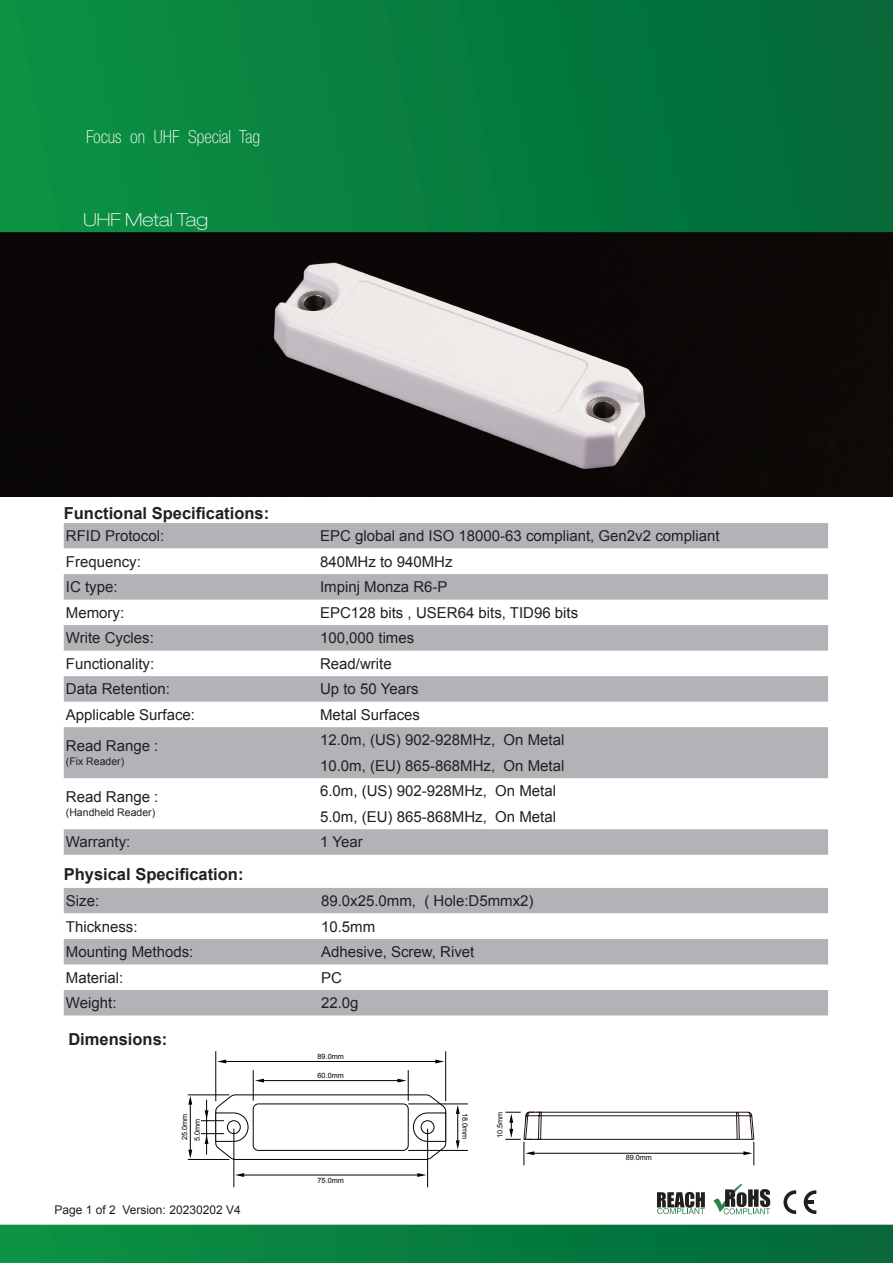
<style>
.page{position:relative;width:893px;height:1263px;background:#fff}
.page>*{position:absolute;margin:0;border:0;box-sizing:border-box;transform-origin:0 0}
.t1{font:100 condensed 18px "Helvetica Neue LT Pro";color:#fff}
.t2{font:100 expanded 18px "Helvetica Neue LT Pro";color:#fff}
.t3{font:700 16.5px "Arial";color:#231f20}
.t4{font:15px/25.5px "Arial";color:#231f20}
.t5{font:12px "Arial";color:#231f20}
.t6{font:10.5px "Arial";color:#231f20}
.t7{font:7.35px/12.5px "Arial";color:#030303}
</style>
<div class="page">
<img style="left:0;top:232px;width:893px;height:265px">
<svg style="left:0;top:0;width:893px;height:232px;background:#067d3e"></svg>
<svg style="left:0;top:1225px;width:893px;height:38px;background:#067d3e"></svg>
<div style="left:64px;top:523px;width:764px;height:26px;background:#b2b3b7"></div>
<svg style="left:64px;top:574px;width:764px;height:281px;fill:#b2b3b7"></svg>
<div style="left:64px;top:888px;width:764px;height:127px;background:#b2b3b7"></div>
<svg style="left:64px;top:913px;width:764px;height:77px"></svg>
<div style="left:64px;top:939px;width:764px;height:25px;background:#b2b3b7"></div>
<svg style="left:783px;top:1190px;width:13px;height:24px"></svg>
<svg style="left:804px;top:1190px;width:12px;height:24px"></svg>
<svg style="left:713px;top:1184px;width:57px;height:30px"></svg>
<svg style="left:657px;top:1192px;width:48px;height:22px"></svg>
<svg style="left:417px;top:1173px;width:9px;height:4px"></svg>
<svg style="left:235px;top:1173px;width:9px;height:4px"></svg>
<hr style="left:427px;top:1128px;width:1px;height:59px;background:#030303">
<hr style="left:239px;top:1175px;width:183px;height:1px;background:#030303">
<hr style="left:234px;top:1128px;width:1px;height:59px;background:#030303">
<svg style="left:435px;top:1059px;width:9px;height:4px"></svg>
<svg style="left:217px;top:1059px;width:9px;height:4px"></svg>
<hr style="left:445px;top:1051px;width:1px;height:50px;background:#030303">
<hr style="left:222px;top:1061px;width:217px;height:1px;background:#030303">
<hr style="left:215px;top:1051px;width:1px;height:50px;background:#030303">
<svg style="left:188px;top:1150px;width:4px;height:9px"></svg>
<svg style="left:188px;top:1095px;width:4px;height:10px"></svg>
<hr style="left:188px;top:1159px;width:41px;height:1px;background:#030303">
<hr style="left:190px;top:1100px;width:1px;height:55px;background:#030303">
<hr style="left:188px;top:1094px;width:41px;height:1px;background:#030303">
<svg style="left:397px;top:1079px;width:9px;height:3px"></svg>
<svg style="left:255px;top:1079px;width:9px;height:3px"></svg>
<hr style="left:408px;top:1070px;width:1px;height:31px;background:#030303">
<hr style="left:259px;top:1080px;width:143px;height:1px;background:#030303">
<hr style="left:253px;top:1070px;width:1px;height:31px;background:#030303">
<svg style="left:456px;top:1105px;width:4px;height:9px"></svg>
<svg style="left:456px;top:1140px;width:4px;height:9px"></svg>
<hr style="left:408px;top:1104px;width:60px;height:1px;background:#030303">
<hr style="left:457px;top:1109px;width:1px;height:36px;background:#030303">
<hr style="left:408px;top:1150px;width:60px;height:1px;background:#030303">
<svg style="left:201px;top:1094px;width:245px;height:66px"></svg>
<svg style="left:505px;top:1111px;width:250px;height:54px"></svg>
<p class="t1" style="left:86px;top:127px;width:175px">Focus on UHF Special Tag</p>
<p class="t2" style="left:83px;top:208px;width:126px">UHF Metal Tag</p>
<p class="t3" style="left:64px;top:502px;width:207px">Functional Specifications:</p>
<p class="t4" style="left:66px;top:523px;width:100px">RFID Protocol:</p>
<p class="t4" style="left:320px;top:523px;width:401px">EPC global and ISO 18000-63 compliant, Gen2v2 compliant</p>
<p class="t4" style="left:66px;top:549px;width:77px">Frequency:</p>
<p class="t4" style="left:320px;top:549px;width:134px">840MHz to 940MHz</p>
<p class="t4" style="left:66px;top:574px;width:53px">IC type:</p>
<p class="t4" style="left:320px;top:574px;width:129px">Impinj Monza R6-P</p>
<p class="t4" style="left:66px;top:600px;width:60px">Memory:</p>
<p class="t4" style="left:320px;top:600px;width:260px">EPC128 bits , USER64 bits, TID96 bits</p>
<p class="t4" style="left:66px;top:625px;width:90px">Write Cycles:</p>
<p class="t4" style="left:320px;top:625px;width:96px">100,000 times</p>
<p class="t4" style="left:66px;top:651px;width:90px">Functionality:</p>
<p class="t4" style="left:320px;top:651px;width:73px">Read/write</p>
<p class="t4" style="left:66px;top:676px;width:106px">Data Retention:</p>
<p class="t4" style="left:320px;top:676px;width:100px">Up to 50 Years</p>
<p class="t4" style="left:66px;top:702px;width:131px">Applicable Surface:</p>
<p class="t4" style="left:320px;top:702px;width:102px">Metal Surfaces</p>
<p class="t4" style="left:66px;top:733px;width:94px">Read Range :</p>
<p class="t6" style="left:66px;top:755px;width:60px">(Fix Reader)</p>
<p class="t4" style="left:320px;top:727px;width:246px">12.0m, (US) 902-928MHz, On Metal<br>10.0m, (EU) 865-868MHz, On Metal</p>
<p class="t4" style="left:66px;top:784px;width:94px">Read Range :</p>
<p class="t6" style="left:66px;top:806px;width:91px">(Handheld Reader)</p>
<p class="t4" style="left:320px;top:778px;width:237px">6.0m, (US) 902-928MHz, On Metal<br>5.0m, (EU) 865-868MHz, On Metal</p>
<p class="t4" style="left:66px;top:829px;width:66px">Warranty:</p>
<p class="t4" style="left:320px;top:829px;width:44px">1 Year</p>
<p class="t3" style="left:64px;top:863px;width:181px">Physical Specification:</p>
<p class="t4" style="left:66px;top:888px;width:35px">Size:</p>
<p class="t4" style="left:321px;top:888px;width:214px">89.0x25.0mm, ( Hole:D5mmx2)</p>
<p class="t4" style="left:66px;top:914px;width:73px">Thickness:</p>
<p class="t4" style="left:321px;top:914px;width:56px">10.5mm</p>
<p class="t4" style="left:66px;top:939px;width:129px">Mounting Methods:</p>
<p class="t4" style="left:321px;top:939px;width:155px">Adhesive, Screw, Rivet</p>
<p class="t4" style="left:66px;top:965px;width:59px">Material:</p>
<p class="t4" style="left:321px;top:965px;width:22px">PC</p>
<p class="t4" style="left:66px;top:990px;width:52px">Weight:</p>
<p class="t4" style="left:321px;top:990px;width:39px">22.0g</p>
<p class="t3" style="left:68px;top:1029px;width:101px">Dimensions:</p>
<p class="t7" style="left:179px;top:1141px;width:28px;rotate:-90deg">25.0mm<br>5.0mm</p>
<p class="t5" style="left:55px;top:1202px;width:188px">Page 1 of 2 Version: 20230202 V4</p>
<p class="t7" style="left:318px;top:1051px;width:28px">89.0mm</p>
<p class="t7" style="left:318px;top:1069px;width:28px">60.0mm</p>
<p class="t7" style="left:318px;top:1174px;width:28px">75.0mm</p>
<p class="t7" style="left:471px;top:1113px;width:28px;rotate:90deg">18.0mm</p>
<p class="t7" style="left:494px;top:1138px;width:28px;rotate:-90deg">10.5mm</p>
<p class="t7" style="left:626px;top:1151px;width:28px">89.0mm</p>
</div>
